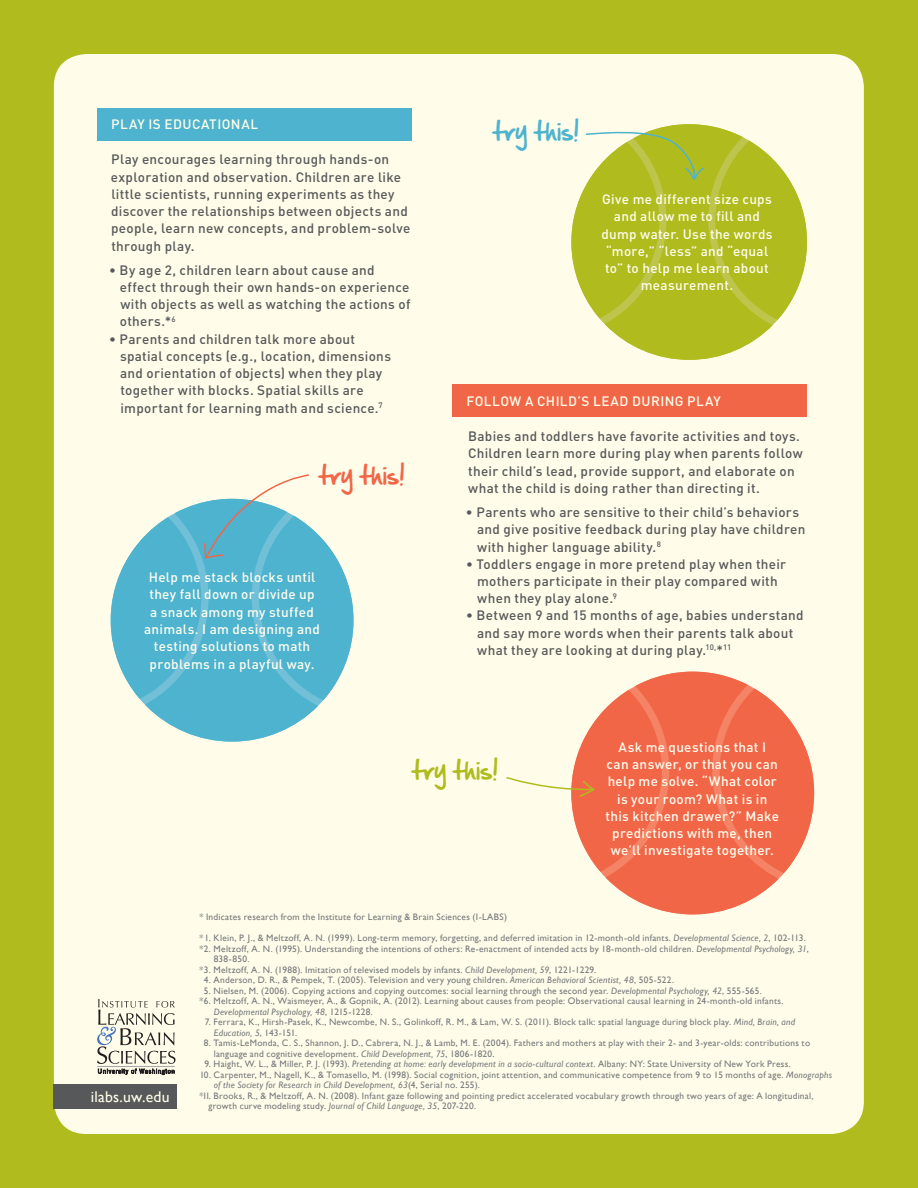
<style>
.page{position:relative;width:918px;height:1188px;background:#b0bb1d}
.page>*{position:absolute;margin:0;border:0;box-sizing:border-box;transform-origin:0 0}
.t1{font:22.5px "Hand Of Sean";color:#b0bb1d}
.t2{font:22.5px "Hand Of Sean";color:#f26648}
.t3{font:22.5px "Hand Of Sean";color:#4db3cf}
.t4{font:15.6px "Gill Sans";letter-spacing:.02em;color:#fffde9}
.t5{font:500 13.5px/17.2px "DINOT";letter-spacing:.02em;color:#57585a}
.t6{font:500 13.5px/17.2px "DINOT";letter-spacing:.02em;color:#fffdee;text-align:center}
.t7{font:500 13.5px "DINOT";letter-spacing:.035em;color:#fffde9}
.t8{font:9.3px/10.5px "Gill Sans";letter-spacing:.025em;color:#76787b}
.t9{font:italic 9.3px "Gill Sans";letter-spacing:.025em;color:#76787b}
.s1{font-style:italic}
.s2{font-style:normal}
</style>
<div class="page">
<div style="left:54px;top:54px;width:810px;height:1080px;background:#fffde9;border-radius:32px"></div>
<svg style="left:97px;top:999px;width:78px;height:77px"></svg>
<div style="left:54px;top:1084px;width:123px;height:25px;background:#57585a"></div>
<div style="left:97px;top:108px;width:315px;height:32px;background:#4db3cf"></div>
<div style="left:452px;top:384px;width:355px;height:33px;background:#f26648"></div>
<svg style="left:571px;top:124px;width:236px;height:236px"></svg>
<svg style="left:111px;top:474px;width:243px;height:268px"></svg>
<svg style="left:506px;top:672px;width:308px;height:242px"></svg>
<h3 class="t7" style="left:111px;top:116px;width:140px">Play is educational</h3>
<p class="t5" style="left:111px;top:151px;width:301px">Play encourages learning through hands-on exploration and observation. Children are like little scientists, running experiments as they discover the relationships between objects and people, learn new concepts, and problem-solve through play.</p>
<h3 class="t5" style="left:120px;top:261px;width:292px;text-indent:-11px">• By age 2, children learn about cause and effect through their own hands-on experience with objects as well as watching the actions of others.*<sup>6</sup></h3>
<h3 class="t5" style="left:120px;top:330px;width:273px;text-indent:-11px">• Parents and children talk more about spatial concepts (e.g., location, dimensions and orientation of objects) when they play together with blocks. Spatial skills are important for learning math and science.<sup>7</sup></h3>
<h1 class="t2" style="left:319px;top:455px;width:88px">try this!</h1>
<h3 class="t6" style="left:144px;top:568px;width:177px">Help me stack blocks until they fall down or divide up<br>a snack among my stuffed animals. I am designing and testing solutions to math problems in a playful way.</h3>
<h1 class="t3" style="left:493px;top:111px;width:88px">try this!</h1>
<h3 class="t6" style="left:601px;top:190px;width:173px">Give me different size cups and allow me to fill and dump water. Use the words “more,” “less” and “equal to” to help me learn about measurement.</h3>
<h3 class="t7" style="left:466px;top:392px;width:231px">Follow a child’s lead du ri ng pla</h3>
<h3 class="t7" style="left:713px;top:392px;width:9px">y</h3>
<h3 class="t5" style="left:468px;top:427px;width:336px">Babies and toddlers have favorite activities and toys.<br>Children learn more during play when parents follow their child’s lead, provide support, and elaborate on what the child is doing rather than directing it.</h3>
<h3 class="t5" style="left:477px;top:503px;width:330px;text-indent:-11px">• Parents who are sensitive to their child’s behaviors and give positive feedback during play have children with higher language ability.<sup>8</sup></h3>
<h3 class="t5" style="left:477px;top:555px;width:311px;text-indent:-11px">• Toddlers engage in more pretend play when their mothers participate in their play compared with when they play alone.<sup>9</sup></h3>
<h3 class="t5" style="left:477px;top:607px;width:328px;text-indent:-11px">• Between 9 and 15 months of age, babies understand and say more words when their parents talk about what they are looking at during play.<sup>10,</sup>*<sup>11</sup></h3>
<h2 class="t4" style="left:91px;top:1088px;width:80px">ilabs.uw.edu</h2>
<h1 class="t1" style="left:412px;top:749px;width:88px">try this!</h1>
<h3 class="t6" style="left:606px;top:738px;width:175px">Ask me questions that I<br>can answer, or that you can help me solve. “What color is your room? What is in this kitchen drawer?” Make predictions with me, then we’ll investigate together.</h3>
<p class="t8" style="left:200px;top:912px;width:309px">* Indicates research from the Institute for Learning &amp; Brain Sciences (I-LABS)</p>
<p class="t8" style="left:200px;top:933px;width:608px">*1. Klein, P. J., &amp; Meltzoff, A. N. (1999). Long-term memory, forgetting, and deferred imitation in 12-month-old infants. <span class="s1">Developmental Science, 2</span>, 102-113.</p>
<p class="t8" style="left:200px;top:943px;width:611px">*2. Meltzoff, A. N. (1995). Understanding the intentions of others: Re-enactment of intended acts by 18-month-old children. <span class="s1">Developmental Psychology, 31</span>,</p>
<p class="t8" style="left:214px;top:954px;width:37px">838-850.</p>
<p class="t8" style="left:200px;top:964px;width:398px">*3. Meltzoff, A. N. (1988). Imitation of televised models by infants. <span class="s1">Child Development, 59</span>, 1221-1229.</p>
<p class="t8" style="left:204px;top:975px;width:472px">4. Anderson, D. R., &amp; Pempek, T. (2005). Television and very young children. <span class="s1">American Behavioral Scientist, 48</span>, 505-522.</p>
<p class="t8" style="left:204px;top:985px;width:559px">5. Nielsen, M. (2006). Copying actions and copying outcomes: social learning through the second year. <span class="s1">Developmental Psychology, 42</span>, 555-565.</p>
<p class="t8" style="left:200px;top:996px;width:585px">*6. Meltzoff, A. N., Waismeyer, A., &amp; Gopnik, A. (2012). Learning about causes from people: Observational causal learning in 24-month-old infants.</p>
<p class="t9" style="left:214px;top:1006px;width:161px">Developmental Psychology, 48<span class="s2">, 1215-1228.</span></p>
<p class="t8" style="left:214px;top:1017px;width:583px;text-indent:-9px">7. Ferrara, K., Hirsh-Pasek, K., Newcombe, N. S., Golinkoff, R. M., &amp; Lam, W. S. (2011). Block talk: spatial language during block play. <span class="s1">Mind, Brain, and<br>Education, 5</span>, 143-151.</p>
<p class="t8" style="left:214px;top:1038px;width:598px;text-indent:-10px">8. Tamis-LeMonda, C. S., Shannon, J. D., Cabrera, N. J., &amp; Lamb, M. E. (2004). Fathers and mothers at play with their 2- and 3-year-olds: contributions to language and cognitive development. <span class="s1">Child Development, 75</span>, 1806-1820.</p>
<p class="t8" style="left:204px;top:1059px;width:588px">9. Haight, W. L., &amp; Miller, P. J. (1993). <span class="s1">Pretending at home: early development in a socio-cultural context</span>. Albany: NY: State University of New York Press.</p>
<p class="t8" style="left:200px;top:1069px;width:634px">10. Carpenter, M., Nagell, K., &amp; Tomasello, M. (1998). Social cognition, joint attention, and communicative competence from 9 to 15 months of age. <span class="s1">Monographs</span></p>
<p class="t9" style="left:214px;top:1080px;width:268px">of the Society for Research in Child Development, 63<span class="s2">(4, Serial no. 255).</span></p>
<p class="t8" style="left:199px;top:1090px;width:616px">*11. Brooks, R., &amp; Meltzoff, A. N. (2008). Infant gaze following and pointing predict accelerated vocabulary growth through two years of age: A longitudinal,</p>
<p class="t8" style="left:208px;top:1101px;width:269px">growth curve modeling study. <span class="s1">Journal of Child Language, 35</span>, 207-220.</p>
</div>
